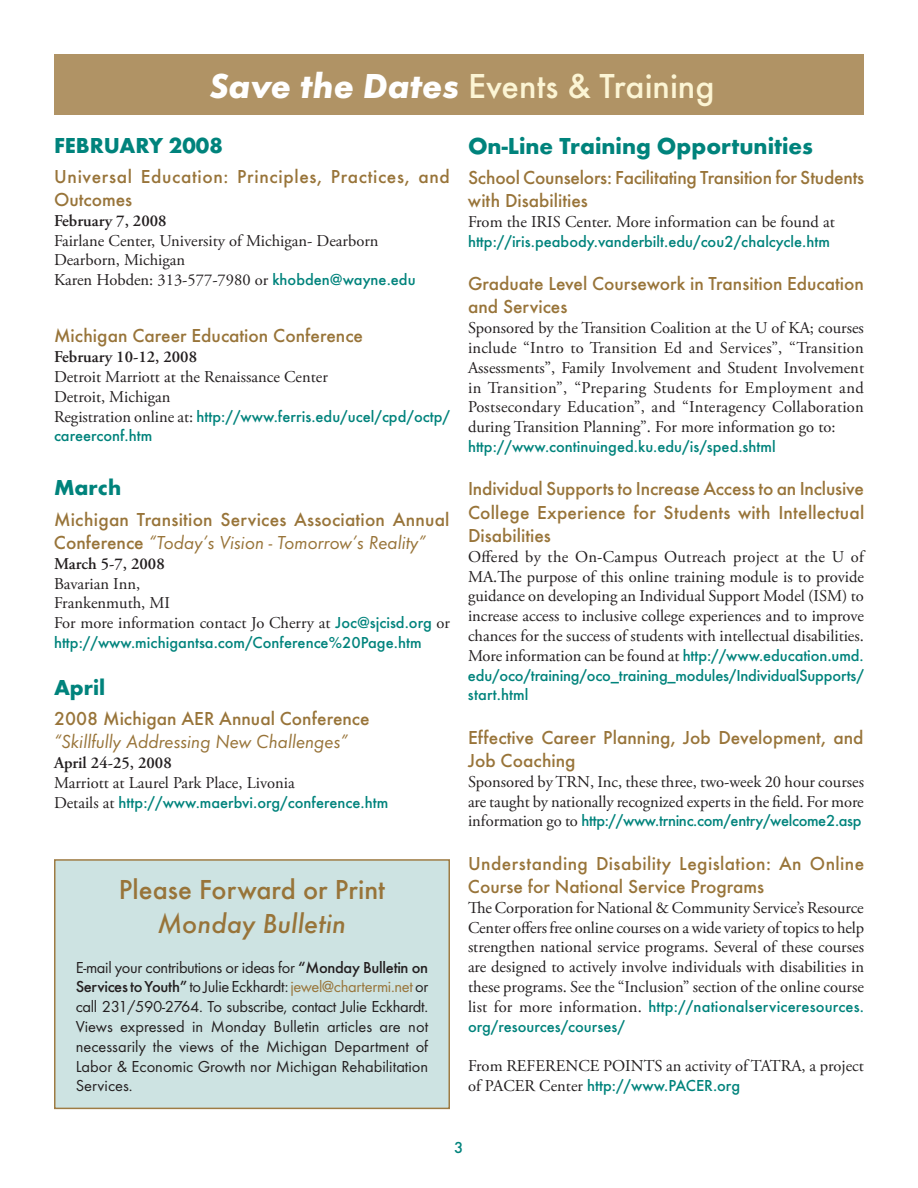
<style>
.page{position:relative;width:918px;height:1188px;background:#fff}
.page>*{position:absolute;margin:0;border:0;box-sizing:border-box;transform-origin:0 0}
.t1{font:500 36px "Futura T";color:#fcf5d4}
.t2{font:500 28.5px/34.2px "Futura T";color:#987439;text-align:center}
.t3{font:700 24px "Futura T";color:#00837c}
.t4{font:700 22.5px "Futura T";color:#00837c}
.t5{font:500 19.5px/23.4px "Futura T";color:#987439}
.t6{font:500 19.5px/23.4px "Futura T";letter-spacing:.02em;color:#987439}
.t7{font:500 19.5px/23.4px "Futura T";letter-spacing:.035em;color:#987439}
.t8{font:italic 19.5px "Futura T";color:#987439}
.t9{font:16.5px/19.8px "Adobe Garamond Pro";color:#231f20}
.t10{font:16.5px/19.8px "Futura T";color:#231f20;text-align:justify}
.t11{font:500 16.5px "Futura T";color:#00837c}
.t12{font:600 16.5px "Adobe Garamond Pro";color:#231f20}
.t13{font:500 16.5px "Futura T";color:#231f20}
.t14{font:16.5px "Futura T";color:#987439}
.s1{font-weight:700;font-style:italic;color:#fff}
.s2{font-family:"Futura T";font-weight:500;color:#00837c}
.s3{font-weight:400;font-style:italic}
.s4{font-style:italic}
.s5{font-weight:500}
.s6{color:#987439}
</style>
<div class="page">
<div style="left:54px;top:54px;width:810px;height:61px;background:#b09365"></div>
<div style="left:55px;top:860px;width:394px;height:248px;background:#cde3e2"></div>
<div style="left:54px;top:859px;width:396px;height:250px;border:2px solid #9e7c44"></div>
<p class="t1" style="left:210px;top:65px;width:506px"><span class="s1">Save the Dates</span> Events &amp; Training</p>
<p class="t4" style="left:54px;top:132px;width:170px">FEBRUARY 2008</p>
<p class="t7" style="left:54px;top:164px;width:397px">Universal Education: Principles, Practices, and<br>Outcomes</p>
<p class="t12" style="left:54px;top:211px;width:114px">February 7, 2008</p>
<p class="t9" style="left:54px;top:231px;width:363px">Fairlane Center, University of Michigan- Dearborn<br>Dearborn, Michigan<br>Karen Hobden: 313-577-7980 or <span class="s2">khobden@wayne.edu</span></p>
<p class="t5" style="left:54px;top:324px;width:311px">Michigan Career Education Conference</p>
<p class="t12" style="left:54px;top:348px;width:145px">February 10-12, 2008</p>
<p class="t9" style="left:54px;top:367px;width:398px">Detroit Marriott at the Renaissance Center<br>Detroit, Michigan<br>Registration online at: <span class="s2">http://www.ferris.edu/ucel/cpd/octp/ careerconf.htm</span></p>
<p class="t4" style="left:54px;top:475px;width:69px">March</p>
<p class="t5" style="left:54px;top:507px;width:397px">Michigan Transition Services Association Annual<br>Conference <span class="s3">“Today’s Vision - Tomorrow’s Reality”</span></p>
<p class="t12" style="left:54px;top:554px;width:112px">March 5-7, 2008</p>
<p class="t9" style="left:54px;top:574px;width:398px">Bavarian Inn,<br>Frankenmuth, MI<br>For more information contact Jo Cherry at <span class="s2">Joc@sjcisd.org</span> or <span class="s2">http://www.michigantsa.com/Conference%20Page.htm</span></p>
<p class="t4" style="left:54px;top:674px;width:53px">April</p>
<p class="t5" style="left:54px;top:707px;width:317px">2008 Michigan AER Annual Conference</p>
<p class="t8" style="left:54px;top:730px;width:295px">“Skillfully Addressing New Challenges”</p>
<p class="t12" style="left:54px;top:753px;width:119px">April 24-25, 2008</p>
<p class="t9" style="left:54px;top:773px;width:336px">Marriott at Laurel Park Place, Livonia<br>Details at <span class="s2">http://www.maerbvi.org/conference.htm</span></p>
<p class="t3" style="left:468px;top:131px;width:347px">On-Line Training Opportunities</p>
<p class="t5" style="left:468px;top:165px;width:398px">School Counselors: Facilitating Transition for Students with Disabilities</p>
<p class="t9" style="left:468px;top:212px;width:368px">From the IRIS Center. More information can be found at</p>
<p class="t11" style="left:468px;top:232px;width:363px">http://iris.peabody.vanderbilt.edu/cou2/chalcycle.htm</p>
<p class="t5" style="left:468px;top:272px;width:398px">Graduate Level Coursework in Transition Education and Services</p>
<p class="t9" style="left:468px;top:319px;width:398px;text-align:justify">Sponsored by the Transition Coalition at the U of KA; courses include “Intro to Transition Ed and Services”, “Transition Assessments”, Family Involvement and Student Involvement in Transition”, “Preparing Students for Employment and Postsecondary Education”, and “Interagency Collaboration during Transition Planning”. For more information go to:</p>
<p class="t11" style="left:468px;top:437px;width:309px">http://www.continuinged.ku.edu/is/sped.shtml</p>
<p class="t5" style="left:468px;top:477px;width:398px;text-align:justify">Individual Supports to Increase Access to an Inclusive College Experience for Students with Intellectual Disabilities</p>
<p class="t9" style="left:468px;top:547px;width:398px;text-align:justify">Offered by the On-Campus Outreach project at the U of MA.The purpose of this online training module is to provide guidance on developing an Individual Support Model (ISM) to increase access to inclusive college experiences and to improve chances for the success of students with intellectual disabilities.<br>More information can be found at <span class="s2">http://www.education.umd. edu/oco/training/oco_training_modules/IndividualSupports/ start.html</span></p>
<p class="t5" style="left:468px;top:725px;width:397px">Effective Career Planning, Job Development, and<br>Job Coaching</p>
<p class="t9" style="left:468px;top:772px;width:398px;text-align:justify">Sponsored by TRN, Inc, these three, two-week 20 hour courses are taught by nationally recognized experts in the field. For more information go to <span class="s2">http://www.trninc.com/entry/welcome2.asp</span></p>
<p class="t6" style="left:468px;top:851px;width:398px">Understanding Disability Legislation: An Online<br>Course for National Service Programs</p>
<p class="t9" style="left:468px;top:898px;width:398px;text-align:justify">The Corporation for National &amp; Community Service’s Resource Center offers free online courses on a wide variety of topics to help strengthen national service programs. Several of these courses are designed to actively involve individuals with disabilities in these programs. See the “Inclusion” section of the online course list for more information. <span class="s2">http://nationalserviceresources. org/resources/courses/</span></p>
<p class="t9" style="left:468px;top:1057px;width:397px">From REFERENCE POINTS an activity of TATRA, a project of PACER Center <span class="s2">http://www.PACER.org</span></p>
<p class="t2" style="left:119px;top:872px;width:268px">Please Forward or Print<br><span class="s4">Monday Bulletin</span></p>
<p class="t10" style="left:76px;top:957px;width:354px">E-ma your contr but ons or deas for <span class="s5">“Monday Bu et n on Serv cestoYouth”</span> toJu e Eckhardt: <span class="s6">ewe @charterm .net</span>or ca 231/590-2764. To subscr be, contact Ju e Eckhardt.<br>Views expressed in Monday Bulletin articles are not necessarily the views of the Michigan Department of Labor &amp; Economic Growth nor Michigan Rehabilitation Services.</p>
<p class="t10" style="left:105px;top:957px;width:8px">il</p>
<p class="t10" style="left:176px;top:957px;width:27px">i i</p>
<p class="t10" style="left:242px;top:957px;width:5px">i</p>
<p class="t13" style="left:379px;top:958px;width:23px">ll i</p>
<p class="t13" style="left:104px;top:977px;width:5px">i</p>
<p class="t10" style="left:215px;top:977px;width:8px">li</p>
<p class="t14" style="left:290px;top:977px;width:5px">j</p>
<p class="t14" style="left:319px;top:977px;width:5px">l</p>
<p class="t14" style="left:388px;top:977px;width:5px">i</p>
<p class="t10" style="left:91px;top:997px;width:8px">ll</p>
<p class="t10" style="left:265px;top:997px;width:5px">i</p>
<p class="t10" style="left:353px;top:997px;width:8px">li</p>
<p class="t11" style="left:454px;top:1138px;width:11px">3</p>
</div>
